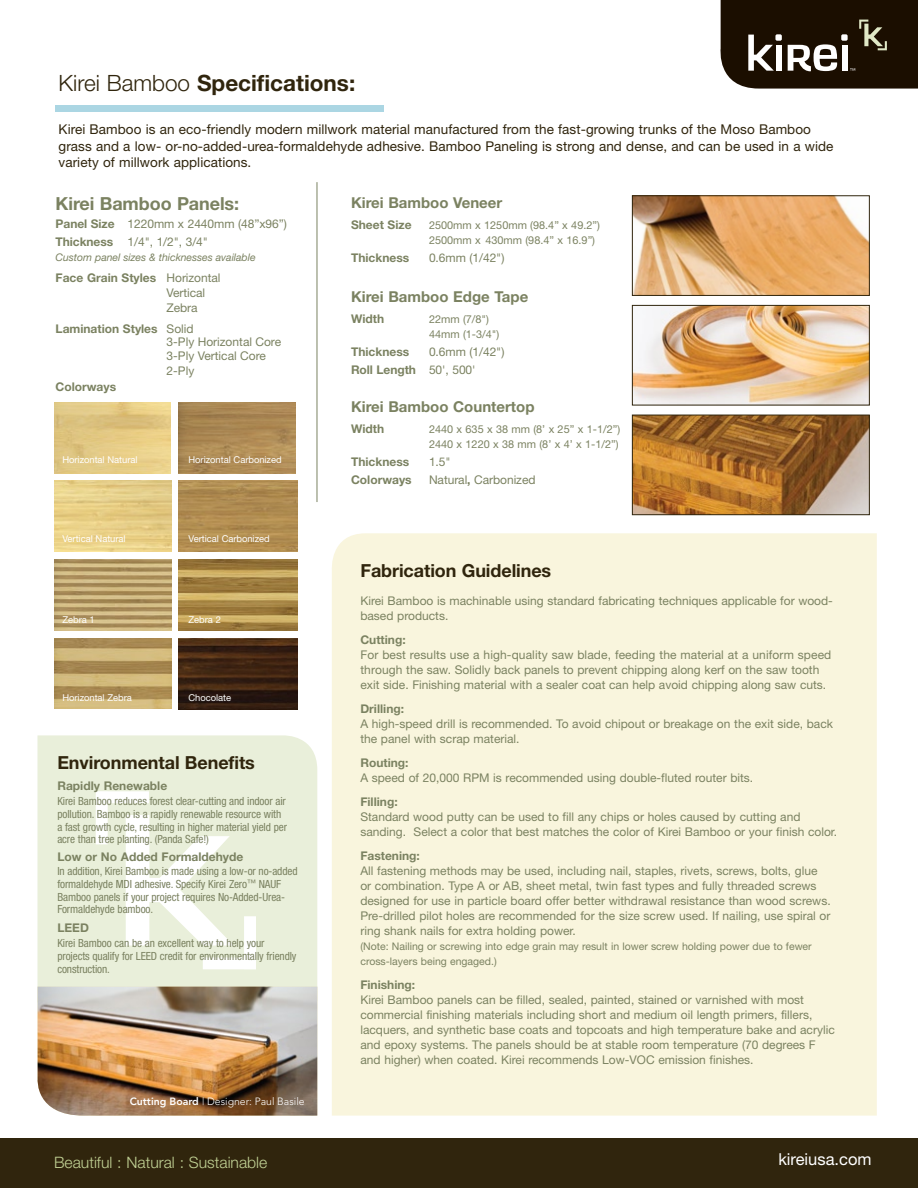
<style>
.page{position:relative;width:918px;height:1188px;background:#fff}
.page>*{position:absolute;margin:0;border:0;box-sizing:border-box;transform-origin:0 0}
.t1{font:700 22.5px "Helvetica Neue";color:#30250d}
.t2{font:700 18px "Helvetica Neue";letter-spacing:-.005em;color:#30250d}
.t3{font:700 18px "Helvetica Neue";letter-spacing:-.005em;color:#7b8261}
.t4{font:16.5px "Helvetica Neue";color:#fff}
.t5{font:300 15.75px "Helvetica Neue";color:#c1d194}
.t6{font:700 15px "Helvetica Neue";color:#7b8261}
.t7{font:13.5px/16.5px "Helvetica Neue";letter-spacing:.005em;color:#30250d}
.t8{font:12px/15px "Helvetica Neue";color:#7b8261}
.t9{font:700 12px "Helvetica Neue";color:#7b8261}
.t10{font:condensed 11.25px/12.8px "Helvetica Neue";letter-spacing:-.01em;color:#7b8261}
.t11{font:10.95px/15px "Helvetica Neue";color:#7b8261}
.t12{font:10.5px/15px "Helvetica Neue";color:#7b8261}
.t13{font:italic 10.5px "Helvetica Neue";letter-spacing:-.005em;color:#7b8261}
.t14{font:300 10.5px "Avenir";color:#fff}
.t15{font:9.45px "Helvetica Neue";letter-spacing:-.005em;color:#fff}
.s1{font-weight:300}
.s2{font-weight:700}
.s3{font-size:9px}
.s4{font-weight:800}
</style>
<div class="page">
<img style="left:179px;top:560px;width:118px;height:71px">
<img style="left:178px;top:638px;width:119px;height:71px">
<div style="left:332px;top:533px;width:545px;height:583px;background:#f9f5dd"></div>
<hr style="left:316px;top:182px;width:1px;height:320px;background:#7b8261">
<div style="left:38px;top:735px;width:279px;height:56px;background:#e9efda"></div>
<img style="left:37px;top:791px;width:280px;height:325px">
<svg style="left:720px;top:0;width:198px;height:89px;background:#382d20"></svg>
<div style="left:55px;top:105px;width:329px;height:6px;background:#abd6e3"></div>
<div style="left:0;top:1138px;width:918px;height:50px;background:#30250d"></div>
<img style="left:54px;top:403px;width:117px;height:70px">
<img style="left:179px;top:403px;width:117px;height:71px">
<img style="left:179px;top:481px;width:118px;height:71px">
<img style="left:54px;top:559px;width:117px;height:71px">
<img style="left:54px;top:639px;width:117px;height:70px">
<img style="left:634px;top:198px;width:234px;height:96px">
<div style="left:632px;top:196px;width:238px;height:100px;border:1px solid #30250d"></div>
<img style="left:634px;top:307px;width:234px;height:96px">
<div style="left:632px;top:305px;width:238px;height:100px;border:1px solid #30250d"></div>
<img style="left:634px;top:417px;width:234px;height:96px">
<div style="left:632px;top:415px;width:238px;height:100px;border:1px solid #30250d"></div>
<h1 class="t1" style="left:59px;top:69px;width:298px"><span class="s1">Kirei Bamboo</span> Specifications:</h1>
<p class="t7" style="left:59px;top:121px;width:776px">Kirei Bamboo is an eco-friendly modern millwork material manufactured from the fast-growing trunks of the Moso Bamboo grass and a low- or-no-added-urea-formaldehyde adhesive. Bamboo Paneling is strong and dense, and can be used in a wide variety of millwork applications.</p>
<h2 class="t3" style="left:56px;top:192px;width:185px">Kirei Bamboo Panels:</h2>
<p class="t8" style="left:56px;top:214px;width:233px;line-height:18px"><span class="s2">Panel Size</span> 1220mm x 2440mm (48”x96”)<br><span class="s2">Thickness</span> 1/4", 1/2", 3/4"</p>
<p class="t13" style="left:56px;top:251px;width:202px">Custom panel sizes &amp; thicknesses available</p>
<p class="t8" style="left:167px;top:270px;width:55px;text-indent:-111px"><span class="s2">Face Grain Styles</span> Horizontal<br>Vertical<br>Zebra</p>
<p class="t8" style="left:167px;top:321px;width:116px;line-height:13.5px;text-indent:-111px"><span class="s2">Lamination Styles</span> Solid<br>3-Ply Horizontal Core<br>3-Ply Vertical Core</p>
<p class="t8" style="left:167px;top:363px;width:29px">2-Ply</p>
<p class="t9" style="left:56px;top:379px;width:62px">Colorways</p>
<p class="t15" style="left:62px;top:454px;width:77px">Horizontal Natural</p>
<p class="t15" style="left:189px;top:454px;width:95px">Horizontal Carbonized</p>
<p class="t15" style="left:62px;top:533px;width:65px">Vertical Natural</p>
<p class="t15" style="left:189px;top:533px;width:83px">Vertical Carbonized</p>
<p class="t15" style="left:62px;top:614px;width:34px">Zebra 1</p>
<p class="t15" style="left:189px;top:614px;width:34px">Zebra 2</p>
<p class="t15" style="left:62px;top:692px;width:71px">Horizontal Zebra</p>
<p class="t15" style="left:189px;top:692px;width:44px">Chocolate</p>
<h2 class="t2" style="left:57px;top:751px;width:199px">Environmental Benefits</h2>
<p class="t9" style="left:57px;top:778px;width:111px">Rapidly Renewable</p>
<p class="t10" style="left:57px;top:795px;width:231px">Kirei Bamboo reduces forest clear-cutting and indoor air pollution. Bamboo is a rapidly renewable resource with a fast growth cycle, resulting in higher material yield per acre than tree planting. (Panda Safe!)</p>
<p class="t9" style="left:57px;top:850px;width:187px">Low or No Added Formaldehyde</p>
<p class="t10" style="left:57px;top:865px;width:242px">In addition, Kirei Bamboo is made using a low-or no-added formaldehyde MDI adhesive. Specify Kirei Zero<span class="s3">™</span> NAUF Bamboo panels if your project requires No-Added-Urea-Formaldehyde bamboo.</p>
<p class="t9" style="left:57px;top:920px;width:33px">LEED</p>
<p class="t10" style="left:57px;top:937px;width:241px">Kirei Bamboo can be an excellent way to help your projects qualify for LEED credit for environmentally friendly construction.</p>
<p class="t14" style="left:130px;top:1095px;width:177px"><span class="s4">Cutting Board</span> | Designer: Paul Basile</p>
<p class="t6" style="left:351px;top:194px;width:153px">Kirei Bamboo Veneer</p>
<p class="t9" style="left:351px;top:218px;width:62px">Sheet Size</p>
<p class="t11" style="left:429px;top:218px;width:172px">2500mm x 1250mm (98.4” x 49.2”)<br>2500mm x 430mm (98.4” x 16.9”)</p>
<p class="t9" style="left:351px;top:251px;width:60px">Thickness</p>
<p class="t8" style="left:429px;top:250px;width:77px">0.6mm (1/42")</p>
<p class="t6" style="left:351px;top:288px;width:179px">Kirei Bamboo Edge Tape</p>
<p class="t9" style="left:351px;top:312px;width:35px">Width</p>
<p class="t11" style="left:429px;top:312px;width:72px">22mm (7/8")<br>44mm (1-3/4")</p>
<p class="t9" style="left:351px;top:345px;width:60px">Thickness</p>
<p class="t8" style="left:351px;top:343px;width:155px;line-height:18px;text-indent:78px">0.6mm (1/42")<br><span class="s2">Roll Length</span> 50', 500'</p>
<p class="t6" style="left:351px;top:397px;width:185px">Kirei Bamboo Countertop</p>
<p class="t9" style="left:351px;top:421px;width:35px">Width</p>
<p class="t11" style="left:429px;top:421px;width:193px">2440 x 635 x 38 mm (8’ x 25” x 1-1/2”)<br>2440 x 1220 x 38 mm (8’ x 4’ x 1-1/2”)</p>
<p class="t9" style="left:351px;top:454px;width:60px">Thickness</p>
<p class="t8" style="left:429px;top:454px;width:23px">1.5"</p>
<p class="t9" style="left:351px;top:472px;width:62px">Colorways</p>
<p class="t8" style="left:429px;top:472px;width:108px">Natural<span class="s2">,</span> Carbonized</p>
<h2 class="t2" style="left:360px;top:559px;width:192px">Fabrication Guidelines</h2>
<p class="t8" style="left:360px;top:594px;width:474px;line-height:14.4px">Kirei Bamboo is machinable using standard fabricating techniques applicable for wood&shy;based products.</p>
<p class="t9" style="left:360px;top:632px;width:47px">Cutting:</p>
<p class="t8" style="left:360px;top:647px;width:472px">For best results use a high-quality saw blade, feeding the material at a uniform speed through the saw. Solidly back panels to prevent chipping along kerf on the saw tooth exit side. Finishing material with a sealer coat can help avoid chipping along saw cuts.</p>
<p class="t9" style="left:360px;top:701px;width:45px">Drilling:</p>
<p class="t8" style="left:360px;top:716px;width:474px">A high-speed drill is recommended. To avoid chipout or breakage on the exit side, back the panel with scrap material.</p>
<p class="t9" style="left:360px;top:755px;width:50px">Routing:</p>
<p class="t8" style="left:360px;top:770px;width:394px">A speed of 20,000 RPM is recommended using double-fluted router bits.</p>
<p class="t9" style="left:360px;top:794px;width:39px">Filling:</p>
<p class="t8" style="left:360px;top:809px;width:478px">Standard wood putty can be used to fill any chips or holes caused by cutting and sanding. Select a color that best matches the color of Kirei Bamboo or your finish color.</p>
<p class="t9" style="left:360px;top:848px;width:61px">Fastening:</p>
<p class="t8" style="left:360px;top:863px;width:472px">All fastening methods may be used, including nail, staples, rivets, screws, bolts, glue or combination. Type A or AB, sheet metal, twin fast types and fully threaded screws designed for use in particle board offer better withdrawal resistance than wood screws.<br>Pre-drilled pilot holes are recommended for the size screw used. If nailing, use spiral or ring shank nails for extra holding power.</p>
<p class="t12" style="left:360px;top:938px;width:453px">(Note: Nailing or screwing into edge grain may result in lower screw holding power due to fewer cross-layers being engaged.)</p>
<p class="t9" style="left:360px;top:977px;width:56px">Finishing:</p>
<p class="t8" style="left:360px;top:992px;width:476px">Kirei Bamboo panels can be filled, sealed, painted, stained or varnished with most commercial finishing materials including short and medium oil length primers, fillers, lacquers, and synthetic base coats and topcoats and high temperature bake and acrylic and epoxy systems. The panels should be at stable room temperature (70 degrees F and higher) when coated. Kirei recommends Low-VOC emission finishes.</p>
<h3 class="t5" style="left:54px;top:1152px;width:215px">Beautiful : Natural : Sustainable</h3>
<h3 class="t4" style="left:778px;top:1149px;width:95px">kireiusa.com</h3>
</div>
